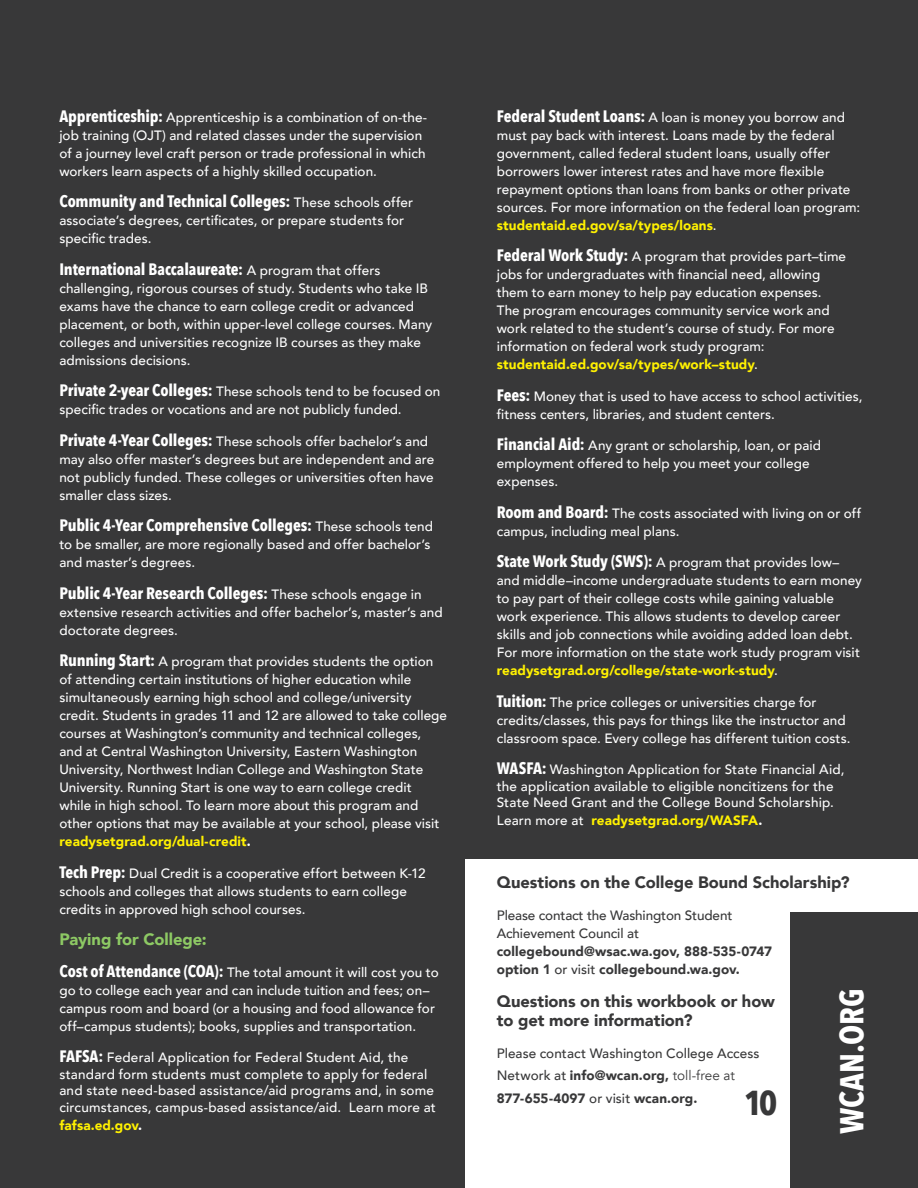
<style>
.page{position:relative;width:918px;height:1188px;background:#fff}
.page>*{position:absolute;margin:0;border:0;box-sizing:border-box;transform-origin:0 0}
.t1{font:700 34.5px "Avenir Next Condensed";color:#383839}
.t2{font:700 33px "Avenir Next Condensed";letter-spacing:-.005em;color:#fff}
.t3{font:700 16.5px "Avenir Next Condensed";letter-spacing:-.01em;color:#fff}
.t4{font:900 16.5px/19.5px "Avenir";color:#383839}
.t5{font:900 16.5px "Avenir";color:#8dc964}
.t6{font:500 13.5px/18px "Avenir";letter-spacing:.005em;color:#fff}
.t7{font:500 13.5px/22.5px "Avenir";letter-spacing:-.01em;color:#383839}
.t8{font:900 13.5px/18px "Avenir";letter-spacing:.005em;color:#383839}
.t9{font:900 13.5px "Avenir";letter-spacing:.005em;color:#fff101}
.s1{font-family:"Avenir Next Condensed";font-weight:700;font-size:16.5px}
.s2{font-family:"Avenir";font-weight:500;font-size:13.5px}
.s3{font-weight:900;color:#fff101}
.s4{font-weight:900}
.s5{color:#fff}
.s6{font-weight:500;color:#fff}
.s7{font-weight:500}
.s8{font-weight:400}
</style>
<div class="page">
<div style="left:447px;top:0;width:471px;height:859px;background:#383839"></div>
<div style="left:4px;top:0;width:460px;height:1188px;background:#383839"></div>
<hr style="left:0;top:0;width:4px;height:1188px;background:#383839">
<div style="left:791px;top:913px;width:127px;height:275px;background:#383839"></div>
<p class="t6" style="left:59px;top:108px;width:369px"><span class="s1">Apprenticeship:</span> Apprenticeship is a combination of on-the&shy;job training (OJT) and related classes under the supervision of a journey level craft person or trade professional in which workers learn aspects of a highly skilled occupation.</p>
<p class="t3" style="left:59px;top:192px;width:355px">Community and Technical Colleges: <span class="s2">These schools offer</span></p>
<p class="t6" style="left:59px;top:211px;width:346px">associate’s degrees, certificates, or prepare students for specific trades.</p>
<p class="t3" style="left:59px;top:259px;width:323px">International Baccalaureate: <span class="s2">A program that offers</span></p>
<p class="t6" style="left:59px;top:279px;width:374px">challenging, rigorous courses of study. Students who take IB exams have the chance to earn college credit or advanced placement, or both, within upper-level college courses. Many colleges and universities recognize IB courses as they make admissions decisions.</p>
<p class="t6" style="left:59px;top:382px;width:383px"><span class="s1">Private 2-year Colleges:</span> These schools tend to be focused on specific trades or vocations and are not publicly funded.</p>
<p class="t6" style="left:59px;top:432px;width:377px"><span class="s1">Private 4-Year Colleges:</span> These schools offer bachelor’s and may also offer master’s degrees but are independent and are not publicly funded. These colleges or universities often have smaller class sizes.</p>
<p class="t3" style="left:59px;top:516px;width:375px">Public 4-Year Comprehensive Colleges: <span class="s2">These schools tend</span></p>
<p class="t6" style="left:59px;top:535px;width:373px">to be smaller, are more regionally based and offer bachelor’s and master’s degrees.</p>
<p class="t3" style="left:59px;top:583px;width:364px">Public 4-Year Research Colleges: <span class="s2">These schools engage in</span></p>
<p class="t6" style="left:59px;top:603px;width:385px">extensive research activities and offer bachelor’s, master’s and doctorate degrees.</p>
<p class="t6" style="left:59px;top:652px;width:389px"><span class="s1">Running Start:</span> A program that provides students the option of attending certain institutions of higher education while simultaneously earning high school and college/university credit. Students in grades 11 and 12 are allowed to take college courses at Washington’s community and technical colleges, and at Central Washington University, Eastern Washington University, Northwest Indian College and Washington State University. Running Start is one way to earn college credit while in high school. To learn more about this program and other options that may be available at your school, please visit <span class="s3">readysetgrad.org/dual-credit</span><span class="s4">.</span></p>
<p class="t6" style="left:59px;top:864px;width:368px"><span class="s1">Tech Prep:</span> Dual Credit is a cooperative effort between K-12 schools and colleges that allows students to earn college credits in approved high school courses.</p>
<p class="t5" style="left:59px;top:926px;width:149px">Paying for College:</p>
<p class="t6" style="left:59px;top:963px;width:381px"><span class="s1">Cost of Attendance (COA):</span> The total amount it will cost you to go to college each year and can include tuition and fees; on– campus room and board (or a housing and food allowance for off–campus students); books, supplies and transportation.</p>
<p class="t6" style="left:59px;top:1049px;width:378px;line-height:16.5px"><span class="s1">FAFSA:</span> Federal Application for Federal Student Aid, the standard form students must complete to apply for federal and state need-based assistance/aid programs and, in some circumstances, campus-based assistance/aid. Learn more at</p>
<p class="t9" style="left:59px;top:1114px;width:84px">fafsa.ed.gov<span class="s5">.</span></p>
<p class="t6" style="left:497px;top:108px;width:365px"><span class="s1">Federal Student Loans:</span> A loan is money you borrow and must pay back with interest. Loans made by the federal government, called federal student loans, usually offer borrowers lower interest rates and have more flexible repayment options than loans from banks or other private sources. For more information on the federal loan program: <span class="s3">studentaid.ed.gov/sa/types/loans</span>.</p>
<p class="t6" style="left:497px;top:247px;width:351px"><span class="s1">Federal Work Study:</span> A program that provides part–time jobs for undergraduates with financial need, allowing them to earn money to help pay education expenses.<br>The program encourages community service work and work related to the student’s course of study. For more information on federal work study program: <span class="s3">studentaid.ed.gov/sa/types/work–study</span>.</p>
<p class="t6" style="left:497px;top:387px;width:367px"><span class="s1">Fees:</span> Money that is used to have access to school activities, fitness centers, libraries, and student centers.</p>
<p class="t6" style="left:497px;top:436px;width:326px"><span class="s1">Financial Aid:</span> Any grant or scholarship, loan, or paid employment offered to help you meet your college expenses.</p>
<p class="t6" style="left:497px;top:504px;width:366px"><span class="s1">Room and Board:</span> The costs associated with living on or off campus, including meal plans.</p>
<p class="t6" style="left:497px;top:553px;width:367px"><span class="s1">State Work Study (SWS):</span> A program that provides low– and middle–income undergraduate students to earn money to pay part of their college costs while gaining valuable work experience. This allows students to develop career skills and job connections while avoiding added loan debt.<br>For more information on the state work study program visit <span class="s3">readysetgrad.org/college/state-work-study</span>.</p>
<p class="t6" style="left:497px;top:693px;width:355px"><span class="s1">Tuition:</span> The price colleges or universities charge for credits/classes, this pays for things like the instructor and classroom space. Every college has different tuition costs.</p>
<p class="t6" style="left:497px;top:761px;width:349px;line-height:16.5px"><span class="s1">WASFA:</span> Washington Application for State Financial Aid, the application available to eligible noncitizens for the<br>State Need Grant and the College Bound Scholarship.</p>
<p class="t9" style="left:497px;top:809px;width:267px"><span class="s6">Learn more at</span> readysetgrad.org/WASFA<span class="s5">.</span></p>
<p class="t4" style="left:497px;top:873px;width:354px">Questions on the College Bound Scholarship?</p>
<p class="t7" style="left:497px;top:906px;width:237px;line-height:18px">Please contact the Washington Student<br>Achievement Council at</p>
<p class="t8" style="left:497px;top:942px;width:277px">collegebound@wsac.wa.gov, 888-535-0747 option 1 <span class="s7">or visit</span> collegebound.wa.gov.</p>
<p class="t4" style="left:497px;top:991px;width:280px">Questions on this workbook or how to get more information?</p>
<p class="t7" style="left:497px;top:1041px;width:264px">Please contact Washington College Access<br>Network at <span class="s4">info@wcan.org,</span> <span class="s8">toll-free at<br></span><span class="s4">877-655-4097</span> or visit <span class="s4">wcan.org.</span></p>
<h2 class="t2" style="left:832px;top:1134px;width:147px;rotate:-90deg">WCAN.ORG</h2>
<h1 class="t1" style="left:744px;top:1081px;width:35px">10</h1>
</div>
